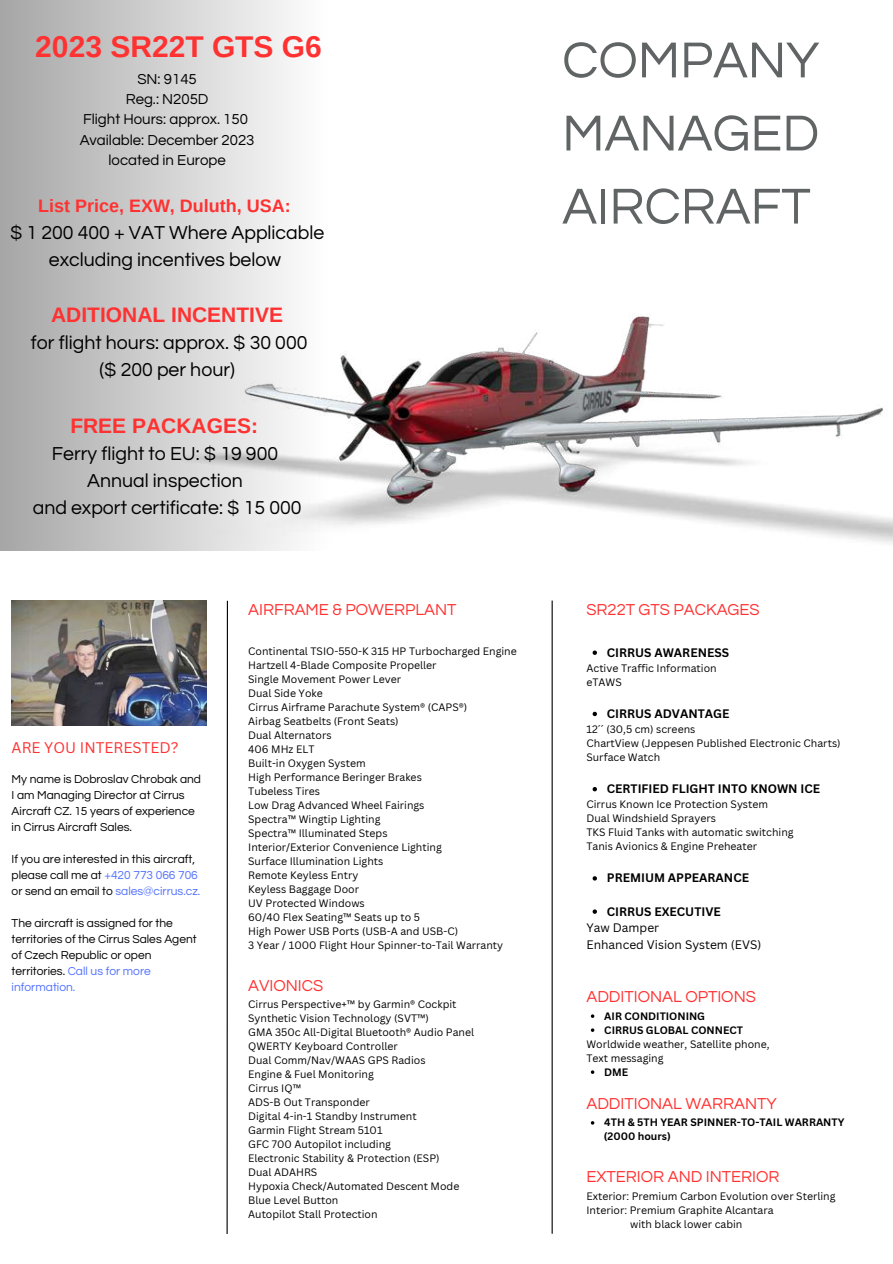
<style>
.page{position:relative;width:893px;height:1264px;background:#fff}
.page>*{position:absolute;margin:0;border:0;box-sizing:border-box;transform-origin:0 0}
.t1{font:52.5px/73.1px "Questrial";color:#606464;text-align:justify}
.t2{font:700 30px "Arimo";color:#ff3131}
.t3{font:700 21px "Arimo";color:#ff3131}
.t4{font:19.5px/27px "Questrial";color:#000;text-align:center}
.t5{font:700 18px "Arimo";color:#ff3131}
.t6{font:16.5px "Questrial";color:#ff3131}
.t7{font:15px/20.2px "Questrial";color:#000;text-align:center}
.t8{font:15px "Canva Sans";color:#ff3131}
.t9{font:12px/16px "Questrial";color:#000}
.t10{font:700 12px "Canva Sans";color:#000}
.t11{font:12px/16.6px "Canva Sans";color:#000}
.t12{font:10.5px/14px "Canva Sans";color:#000}
.t13{font:700 10.5px/14px "Canva Sans";color:#000}
.s1{color:#5271ff}
</style>
<div class="page">
<img style="left:12px;top:600px;width:194px;height:125px">
<hr style="left:226px;top:601px;width:2px;height:632px;background:#000">
<hr style="left:551px;top:600px;width:1px;height:633px;background:#000">
<div style="left:0;top:0;width:327px;height:550px;background:linear-gradient(to right,#a6a6a6,#fefefe)"></div>
<img style="left:118px;top:240px;width:774px;height:480px">
<svg style="left:592px;top:650px;width:5px;height:5px"></svg>
<svg style="left:592px;top:711px;width:5px;height:5px"></svg>
<svg style="left:592px;top:787px;width:5px;height:4px"></svg>
<svg style="left:592px;top:876px;width:5px;height:4px"></svg>
<svg style="left:592px;top:909px;width:5px;height:4px"></svg>
<h2 class="t2" style="left:35px;top:30px;width:288px">2023 SR22T GTS G6</h2>
<h3 class="t7" style="left:80px;top:69px;width:176px">SN: 9145<br>Reg.: N205D<br>Flight Hours: approx. 150<br>Available: December 2023 located in Europe</h3>
<h3 class="t5" style="left:38px;top:196px;width:254px">List Price, EXW, Duluth, USA:</h3>
<h3 class="t4" style="left:10px;top:220px;width:315px">$ 1 200 400 + VAT Where Applicable excluding incentives below</h3>
<h3 class="t3" style="left:51px;top:303px;width:233px">ADITIONAL INCENTIVE</h3>
<h3 class="t4" style="left:31px;top:330px;width:278px">for flight hours: approx. $ 30 000 ($ 200 per hour)</h3>
<h3 class="t3" style="left:70px;top:413px;width:189px">FREE PACKAGES:</h3>
<h3 class="t4" style="left:33px;top:440px;width:270px">Ferry flight to EU: $ 19 900<br>Annual inspection<br>and export certificate: $ 15 000</h3>
<h3 class="t8" style="left:12px;top:736px;width:168px">ARE YOU INTERESTED?</h3>
<p class="t9" style="left:12px;top:771px;width:191px">My name is Dobroslav Chrobak and<br>I am Managing Director at Cirrus<br>Aircraft CZ. 15 years of experience in Cirrus Aircraft Sales.</p>
<p class="t9" style="left:12px;top:851px;width:190px">If you are interested in this aircraft, please call me at <span class="s1">+420 773 066 706 </span>or send an email to <span class="s1">sales@cirrus.cz.</span></p>
<p class="t9" style="left:12px;top:915px;width:187px">The aircraft is assigned for the territories of the Cirrus Sales Agent of Czech Republic or open territories. <span class="s1">Call us for more information.</span></p>
<h3 class="t6" style="left:248px;top:601px;width:210px">AIRFRAME &amp; POWERPLANT</h3>
<p class="t12" style="left:248px;top:644px;width:270px">Continental TSIO-550-K 315 HP Turbocharged Engine<br>Hartzell 4-Blade Composite Propeller<br>Single Movement Power Lever<br>Dual Side Yoke<br>Cirrus Airframe Parachute System® (CAPS®)<br>Airbag Seatbelts (Front Seats)<br>Dual Alternators<br>406 MHz ELT<br>Built-in Oxygen System<br>High Performance Beringer Brakes<br>Tubeless Tires<br>Low Drag Advanced Wheel Fairings<br>Spectra™ Wingtip Lighting<br>Spectra™ Illuminated Steps<br>Interior/Exterior Convenience Lighting<br>Surface Illumination Lights<br>Remote Keyless Entry<br>Keyless Baggage Door<br>UV Protected Windows<br>60/40 Flex Seating™ Seats up to 5<br>High Power USB Ports (USB-A and USB-C)<br>3 Year / 1000 Flight Hour Spinner-to-Tail Warranty</p>
<h3 class="t6" style="left:248px;top:977px;width:76px">AVIONICS</h3>
<p class="t12" style="left:248px;top:997px;width:227px">Cirrus Perspective+™ by Garmin® Cockpit<br>Synthetic Vision Technology (SVT™)<br>GMA 350c All-Digital Bluetooth® Audio Panel<br>QWERTY Keyboard Controller<br>Dual Comm/Nav/WAAS GPS Radios<br>Engine &amp; Fuel Monitoring<br>Cirrus IQ™<br>ADS-B Out Transponder<br>Digital 4-in-1 Standby Instrument<br>Garmin Flight Stream 5101<br>GFC 700 Autopilot including<br>Electronic Stability &amp; Protection (ESP)<br>Dual ADAHRS<br>Hypoxia Check/Automated Descent Mode<br>Blue Level Button<br>Autopilot Stall Protection</p>
<h1 class="t1" style="left:562px;top:25px;width:258px">COMPANY MANAGED AIRCRAFT</h1>
<h3 class="t6" style="left:586px;top:601px;width:175px">SR22T GTS PACKAGES</h3>
<p class="t10" style="left:606px;top:644px;width:124px">CIRRUS AWARENESS</p>
<p class="t12" style="left:586px;top:660px;width:132px">Active Traffic Information eTAWS</p>
<p class="t12" style="left:586px;top:721px;width:255px">12´´ (30,5 cm) screens<br>ChartView (Jeppesen Published Electronic Charts)<br>Surface Watch</p>
<p class="t12" style="left:586px;top:797px;width:209px">Cirrus Known Ice Protection System Dual Windshield Sprayers<br>TKS Fluid Tanks with automatic switching Tanis Avionics &amp; Engine Preheater</p>
<p class="t10" style="left:606px;top:705px;width:124px">CIRRUS ADVANTAGE</p>
<p class="t10" style="left:606px;top:780px;width:215px">CERTIFIED FLIGHT INTO KNOWN ICE</p>
<p class="t10" style="left:606px;top:869px;width:144px">PREMIUM APPEARANCE</p>
<p class="t10" style="left:606px;top:902px;width:115px">CIRRUS EXECUTIVE</p>
<p class="t11" style="left:586px;top:919px;width:176px">Yaw Damper<br>Enhanced Vision System (EVS)</p>
<h3 class="t6" style="left:586px;top:988px;width:171px">ADDITIONAL OPTIONS</h3>
<p class="t12" style="left:586px;top:1036px;width:184px">Worldwide weather, Satellite phone,<br>Text messaging</p>
<h3 class="t6" style="left:586px;top:1095px;width:192px">ADDITIONAL WARRANTY</h3>
<p class="t13" style="left:603px;top:1129px;width:69px">(2000 hours)</p>
<h3 class="t6" style="left:586px;top:1168px;width:194px">EXTERIOR AND INTERIOR</h3>
<p class="t12" style="left:586px;top:1188px;width:250px">Exterior: Premium Carbon Evolution over Sterling</p>
<p class="t12" style="left:586px;top:1202px;width:189px">Interior: Premium Graphite Alcantara</p>
<p class="t12" style="left:630px;top:1216px;width:114px">with black lower cabin</p>
<p class="t13" style="left:604px;top:1008px;width:140px">AIR CONDITIONING<br>CIRRUS GLOBAL CONNECT</p>
<p class="t13" style="left:604px;top:1064px;width:26px">DME</p>
<p class="t13" style="left:604px;top:1115px;width:241px">4TH &amp; 5TH YEAR SPINNER-TO-TAIL WARRANTY</p>
</div>
